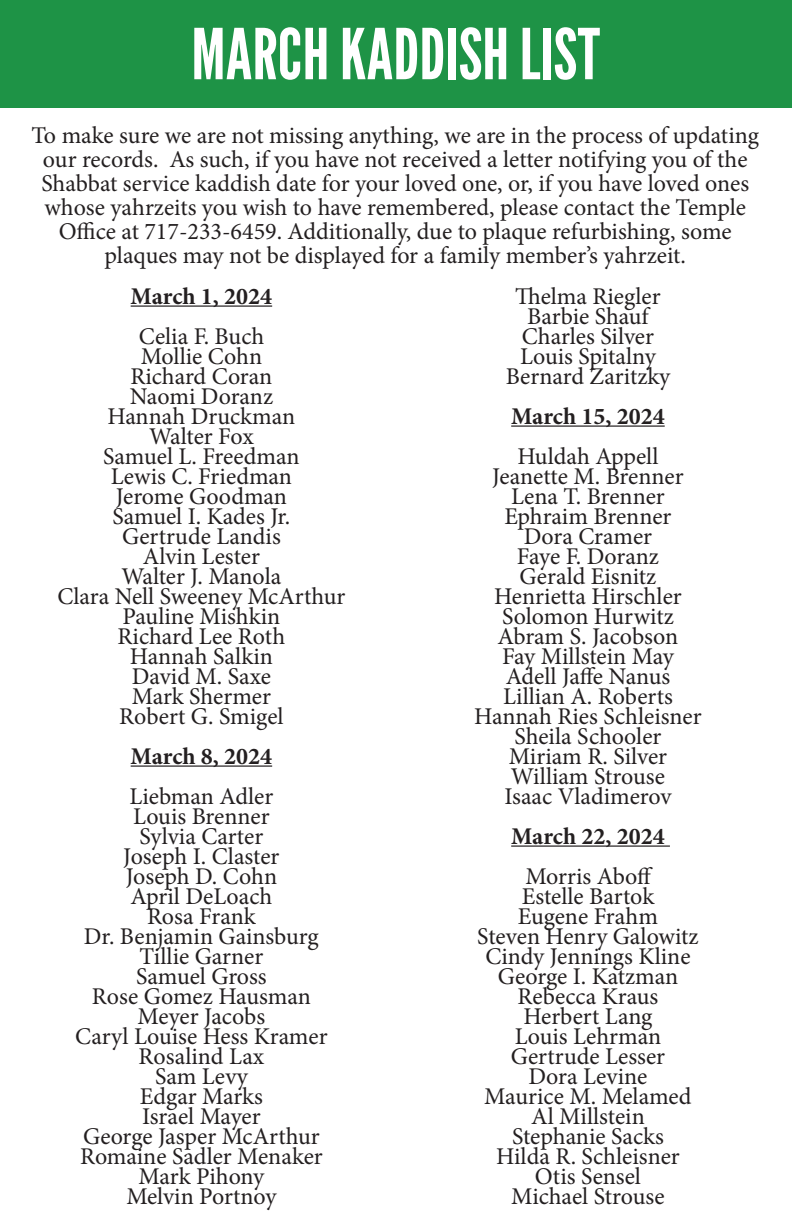
<style>
.page{position:relative;width:792px;height:1224px;background:#fff}
.page>*{position:absolute;margin:0;border:0;box-sizing:border-box;transform-origin:0 0}
.t1{font:70px "League Gothic";color:#fff}
.t2{font:24px/24px "Minion Pro";color:#231f20;text-align:center}
.t3{font:700 24px "Minion Pro";color:#231f20}
</style>
<div class="page">
<div style="left:0;top:0;width:792px;height:108px;background:#1e9346"></div>
<hr style="left:131px;top:305px;width:141px;height:2px;background:#231f20">
<hr style="left:131px;top:765px;width:141px;height:2px;background:#231f20">
<hr style="left:511px;top:425px;width:154px;height:2px;background:#231f20">
<hr style="left:511px;top:845px;width:159px;height:2px;background:#231f20">
<p class="t1" style="left:191px;top:6px;width:411px">MARCH KADDISH LIST</p>
<p class="t2" style="left:32px;top:123px;width:729px">To make sure we are not missing anything, we are in the process of updating our records. As such, if you have not received a letter notifying you of the Shabbat service kaddish date for your loved one, or, if you have loved ones whose yahrzeits you wish to have remembered, please contact the Temple Office at 717-233-6459. Additionally, due to plaque refurbishing, some plaques may not be displayed for a family member’s yahrzeit.</p>
<p class="t3" style="left:131px;top:279px;width:143px">March 1, 2024</p>
<p class="t2" style="left:139px;top:324px;width:127px">Celia F. Buch</p>
<p class="t2" style="left:141px;top:344px;width:123px">Mollie Cohn</p>
<p class="t2" style="left:131px;top:364px;width:143px">Richard Coran</p>
<p class="t2" style="left:130px;top:384px;width:145px">Naomi Doranz</p>
<p class="t2" style="left:108px;top:404px;width:189px">Hannah Druckman</p>
<p class="t2" style="left:149px;top:424px;width:106px">Walter Fox</p>
<p class="t2" style="left:103px;top:444px;width:198px">Samuel L. Freedman</p>
<p class="t2" style="left:111px;top:464px;width:183px">Lewis C. Friedman</p>
<p class="t2" style="left:116px;top:484px;width:173px">Jerome Goodman</p>
<p class="t2" style="left:112px;top:504px;width:179px">Samuel I. Kades Jr.</p>
<p class="t2" style="left:122px;top:524px;width:160px">Gertrude Landis</p>
<p class="t2" style="left:143px;top:544px;width:119px">Alvin Lester</p>
<p class="t2" style="left:121px;top:564px;width:161px">Walter J. Manola</p>
<p class="t2" style="left:57px;top:584px;width:290px">Clara Nell Sweeney McArthur</p>
<p class="t2" style="left:122px;top:604px;width:159px">Pauline Mishkin</p>
<p class="t2" style="left:118px;top:624px;width:169px">Richard Lee Roth</p>
<p class="t2" style="left:130px;top:644px;width:145px">Hannah Salkin</p>
<p class="t2" style="left:132px;top:664px;width:141px">David M. Saxe</p>
<p class="t2" style="left:132px;top:684px;width:141px">Mark Shermer</p>
<p class="t2" style="left:119px;top:704px;width:166px">Robert G. Smigel</p>
<p class="t3" style="left:131px;top:739px;width:143px">March 8, 2024</p>
<p class="t2" style="left:129px;top:784px;width:145px">Liebman Adler</p>
<p class="t2" style="left:133px;top:804px;width:138px">Louis Brenner</p>
<p class="t2" style="left:140px;top:824px;width:125px">Sylvia Carter</p>
<p class="t2" style="left:123px;top:844px;width:158px">Joseph I. Claster</p>
<p class="t2" style="left:126px;top:864px;width:153px">Joseph D. Cohn</p>
<p class="t2" style="left:131px;top:884px;width:143px">April DeLoach</p>
<p class="t2" style="left:147px;top:904px;width:110px">Rosa Frank</p>
<p class="t2" style="left:84px;top:924px;width:236px">Dr. Benjamin Gainsburg</p>
<p class="t2" style="left:139px;top:944px;width:125px">Tillie Garner</p>
<p class="t2" style="left:136px;top:964px;width:132px">Samuel Gross</p>
<p class="t2" style="left:92px;top:984px;width:220px">Rose Gomez Hausman</p>
<p class="t2" style="left:138px;top:1004px;width:129px">Meyer Jacobs</p>
<p class="t2" style="left:75px;top:1024px;width:254px">Caryl Louise Hess Kramer</p>
<p class="t2" style="left:139px;top:1044px;width:127px">Rosalind Lax</p>
<p class="t2" style="left:155px;top:1064px;width:94px">Sam Levy</p>
<p class="t2" style="left:140px;top:1084px;width:125px">Edgar Marks</p>
<p class="t2" style="left:142px;top:1104px;width:120px">Israel Mayer</p>
<p class="t2" style="left:83px;top:1124px;width:238px">George Jasper McArthur</p>
<p class="t2" style="left:80px;top:1144px;width:244px">Romaine Sadler Menaker</p>
<p class="t2" style="left:139px;top:1164px;width:127px">Mark Pihony</p>
<p class="t2" style="left:126px;top:1184px;width:152px">Melvin Portnoy</p>
<p class="t2" style="left:515px;top:284px;width:147px">Thelma Riegler</p>
<p class="t2" style="left:527px;top:304px;width:123px">Barbie Shauf</p>
<p class="t2" style="left:522px;top:324px;width:134px">Charles Silver</p>
<p class="t2" style="left:520px;top:344px;width:137px">Louis Spitalny</p>
<p class="t2" style="left:506px;top:364px;width:166px">Bernard Zaritzky</p>
<p class="t3" style="left:511px;top:399px;width:155px">March 15, 2024</p>
<p class="t2" style="left:517px;top:444px;width:143px">Huldah Appell</p>
<p class="t2" style="left:492px;top:464px;width:193px">Jeanette M. Brenner</p>
<p class="t2" style="left:511px;top:484px;width:155px">Lena T. Brenner</p>
<p class="t2" style="left:504px;top:504px;width:169px">Ephraim Brenner</p>
<p class="t2" style="left:524px;top:524px;width:130px">Dora Cramer</p>
<p class="t2" style="left:517px;top:544px;width:143px">Faye F. Doranz</p>
<p class="t2" style="left:520px;top:564px;width:138px">Gerald Eisnitz</p>
<p class="t2" style="left:494px;top:584px;width:189px">Henrietta Hirschler</p>
<p class="t2" style="left:502px;top:604px;width:173px">Solomon Hurwitz</p>
<p class="t2" style="left:498px;top:624px;width:182px">Abram S. Jacobson</p>
<p class="t2" style="left:502px;top:644px;width:173px">Fay Millstein May</p>
<p class="t2" style="left:506px;top:664px;width:166px">Adell Jaffe Nanus</p>
<p class="t2" style="left:503px;top:684px;width:171px">Lillian A. Roberts</p>
<p class="t2" style="left:474px;top:704px;width:229px">Hannah Ries Schleisner</p>
<p class="t2" style="left:514px;top:724px;width:148px">Sheila Schooler</p>
<p class="t2" style="left:509px;top:744px;width:160px">Miriam R. Silver</p>
<p class="t2" style="left:511px;top:764px;width:156px">William Strouse</p>
<p class="t2" style="left:504px;top:784px;width:168px">Isaac Vladimerov</p>
<p class="t3" style="left:511px;top:819px;width:155px">March 22, 2024</p>
<p class="t2" style="left:525px;top:864px;width:129px">Morris Aboff</p>
<p class="t2" style="left:522px;top:884px;width:134px">Estelle Bartok</p>
<p class="t2" style="left:518px;top:904px;width:142px">Eugene Frahm</p>
<p class="t2" style="left:477px;top:924px;width:223px">Steven Henry Galowitz</p>
<p class="t2" style="left:485px;top:944px;width:207px">Cindy Jennings Kline</p>
<p class="t2" style="left:498px;top:964px;width:182px">George I. Katzman</p>
<p class="t2" style="left:518px;top:984px;width:142px">Rebecca Kraus</p>
<p class="t2" style="left:523px;top:1004px;width:131px">Herbert Lang</p>
<p class="t2" style="left:515px;top:1024px;width:148px">Louis Lehrman</p>
<p class="t2" style="left:511px;top:1044px;width:156px">Gertrude Lesser</p>
<p class="t2" style="left:528px;top:1064px;width:120px">Dora Levine</p>
<p class="t2" style="left:484px;top:1084px;width:209px">Maurice M. Melamed</p>
<p class="t2" style="left:531px;top:1104px;width:115px">Al Millstein</p>
<p class="t2" style="left:512px;top:1124px;width:153px">Stephanie Sacks</p>
<p class="t2" style="left:496px;top:1144px;width:185px">Hilda R. Schleisner</p>
<p class="t2" style="left:535px;top:1164px;width:108px">Otis Sensel</p>
<p class="t2" style="left:511px;top:1184px;width:155px">Michael Strouse</p>
</div>
